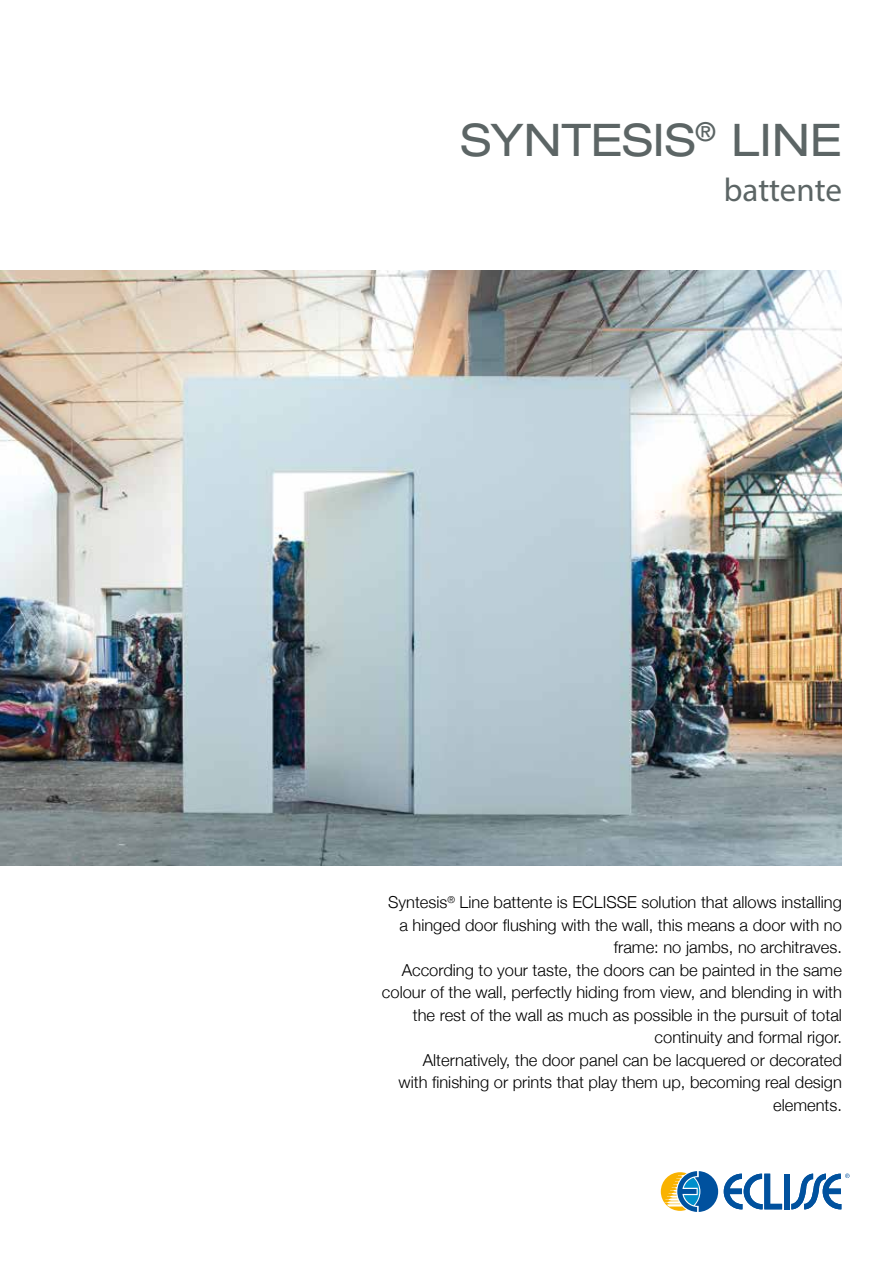
<style>
.page{position:relative;width:893px;height:1263px;background:#fff}
.page>*{position:absolute;margin:0;border:0;box-sizing:border-box;transform-origin:0 0}
.t1{font:expanded 45px "Helvetica Neue";color:#5c6565}
.t2{font:33px "Myriad Pro";letter-spacing:-.005em;color:#5c6565}
.t3{font:300 16.5px/22.5px "Helvetica Neue";color:#000;text-align:right}
</style>
<div class="page">
<img style="left:0;top:270px;width:842px;height:595px">
<svg style="left:661px;top:1171px;width:57px;height:41px"></svg>
<div style="left:784px;top:1174px;width:6px;height:35px;background:#00519e"></div>
<svg style="left:724px;top:1174px;width:58px;height:35px"></svg>
<svg style="left:791px;top:1173px;width:59px;height:36px"></svg>
<h1 class="t1" style="left:461px;top:113px;width:383px">SYNTESIS<sup>®</sup> LINE</h1>
<h2 class="t2" style="left:724px;top:170px;width:120px">battente</h2>
<p class="t3" style="left:382px;top:890px;width:461px">Syntesis<sup>®</sup> Line battente is ECLISSE solution that allows installing a hinged door flushing with the wall, this means a door with no frame: no jambs, no architraves.<br>According to your taste, the doors can be painted in the same colour of the wall, perfectly hiding from view, and blending in with the rest of the wall as much as possible in the pursuit of total continuity and formal rigor.<br>Alternatively, the door panel can be lacquered or decorated<br>with finishing or prints that play them up, becoming real design elements.</p>
</div>
